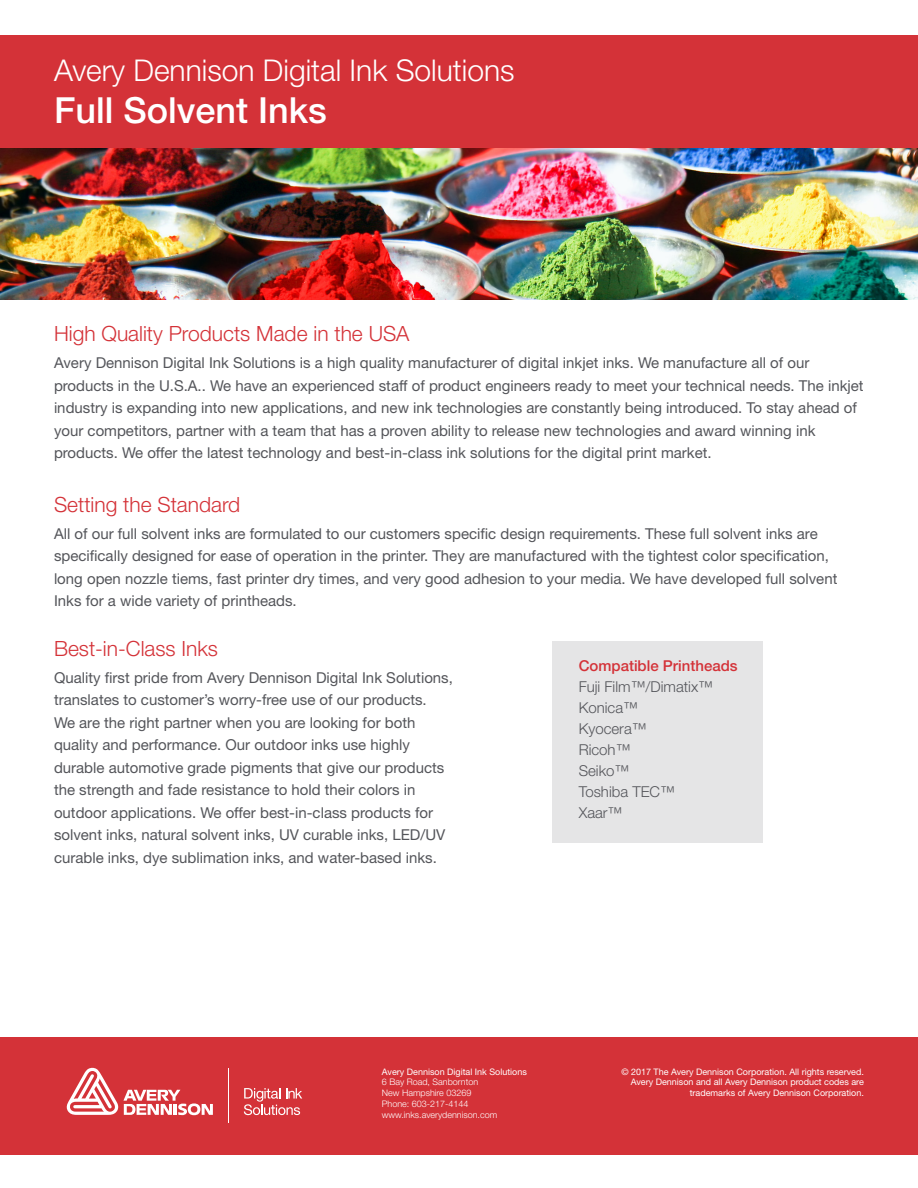
<style>
.page{position:relative;width:918px;height:1188px;background:#fff}
.page>*{position:absolute;margin:0;border:0;box-sizing:border-box;transform-origin:0 0}
.t1{font:500 36px "Helvetica Neue LT Std";color:#fff}
.t2{font:300 30px "Helvetica Neue LT Std";color:#fff}
.t3{font:300 21px "Helvetica Neue LT Std";color:#d43238}
.t4{font:15px/22.5px "Helvetica Neue LT Std";color:#54555a}
.t5{font:300 15px "Helvetica Neue LT Std";color:#54555a}
.t6{font:500 15px "Helvetica Neue LT Std";color:#d43238}
.t7{font:9px/10.8px "Helvetica Neue LT Std";color:#fff;text-align:right}
.t8{font:300 9px/10.8px "Helvetica Neue LT Std";color:#fff}
</style>
<div class="page">
<div style="left:0;top:1037px;width:918px;height:118px;background:#d43238"></div>
<svg style="left:66px;top:1067px;width:147px;height:48px"></svg>
<hr style="left:229px;top:1068px;width:1px;height:55px;background:#fff">
<svg style="left:244px;top:1088px;width:58px;height:27px"></svg>
<div style="left:552px;top:641px;width:210px;height:201px;background:#e5e5e6"></div>
<div style="left:0;top:35px;width:918px;height:115px;background:#d43238"></div>
<img style="left:0;top:148px;width:918px;height:152px">
<p class="t2" style="left:54px;top:52px;width:462px">Avery Dennison Digital Ink Solutions</p>
<p class="t1" style="left:54px;top:88px;width:274px">Full Solvent Inks</p>
<p class="t3" style="left:54px;top:321px;width:357px">High Quality Products Made in the USA</p>
<p class="t4" style="left:54px;top:351px;width:757px">Avery Dennison Digital Ink Solutions is a high quality manufacturer of digital inkjet inks. We manufacture all of our</p>
<p class="t4" style="left:54px;top:374px;width:811px">products in the U.S.A.. We have an experienced staff of product engineers ready to meet your technical needs. The inkjet</p>
<p class="t4" style="left:54px;top:396px;width:804px">industry is expanding into new applications, and new ink technologies are constantly being introduced. To stay ahead of</p>
<p class="t4" style="left:54px;top:419px;width:763px">your competitors, partner with a team that has a proven ability to release new technologies and award winning ink products. We offer the latest technology and best-in-class ink solutions for the digital print market.</p>
<p class="t3" style="left:54px;top:492px;width:188px">Setting the Standard</p>
<p class="t4" style="left:54px;top:522px;width:777px">All of our full solvent inks are formulated to our customers specific design requirements. These full solvent inks are specifically designed for ease of operation in the printer. They are manufactured with the tightest color specification,</p>
<p class="t4" style="left:54px;top:567px;width:785px">long open nozzle tiems, fast printer dry times, and very good adhesion to your media. We have developed full solvent</p>
<p class="t4" style="left:54px;top:590px;width:244px">Inks for a wide variety of printheads.</p>
<p class="t3" style="left:54px;top:636px;width:166px">Best-in-Class Inks</p>
<p class="t4" style="left:54px;top:666px;width:400px">Quality first pride from Avery Dennison Digital Ink Solutions, translates to customer’s worry-free use of our products.</p>
<p class="t4" style="left:54px;top:711px;width:393px">We are the right partner when you are looking for both quality and performance. Our outdoor inks use highly durable automotive grade pigments that give our products the strength and fade resistance to hold their colors in outdoor applications. We offer best-in-class products for solvent inks, natural solvent inks, UV curable inks, LED/UV curable inks, dye sublimation inks, and water-based inks.</p>
<p class="t6" style="left:579px;top:657px;width:160px">Compatible Printheads</p>
<p class="t5" style="left:579px;top:678px;width:136px">Fuji Film™/Dimatix™</p>
<p class="t5" style="left:579px;top:699px;width:61px">Konica™</p>
<p class="t5" style="left:579px;top:720px;width:69px">Kyocera™</p>
<p class="t5" style="left:579px;top:741px;width:53px">Ricoh™</p>
<p class="t5" style="left:579px;top:762px;width:52px">Seiko™</p>
<p class="t5" style="left:579px;top:783px;width:98px">Toshiba TEC™</p>
<p class="t5" style="left:579px;top:804px;width:45px">Xaar™</p>
<p class="t7" style="left:382px;top:1066px;width:147px">Avery Dennison Digital Ink Solutions</p>
<p class="t8" style="left:382px;top:1077px;width:117px">6 Bay Road, Sanbornton<br>New Hampshire 03269<br>Phone: 603-217-4144 www.inks.averydennison.com</p>
<p class="t7" style="left:621px;top:1066px;width:244px">© 2017 The Avery Dennison Corporation. All rights reserved.<br>Avery Dennison and all Avery Dennison product codes are trademarks of Avery Dennison Corporation.</p>
</div>
